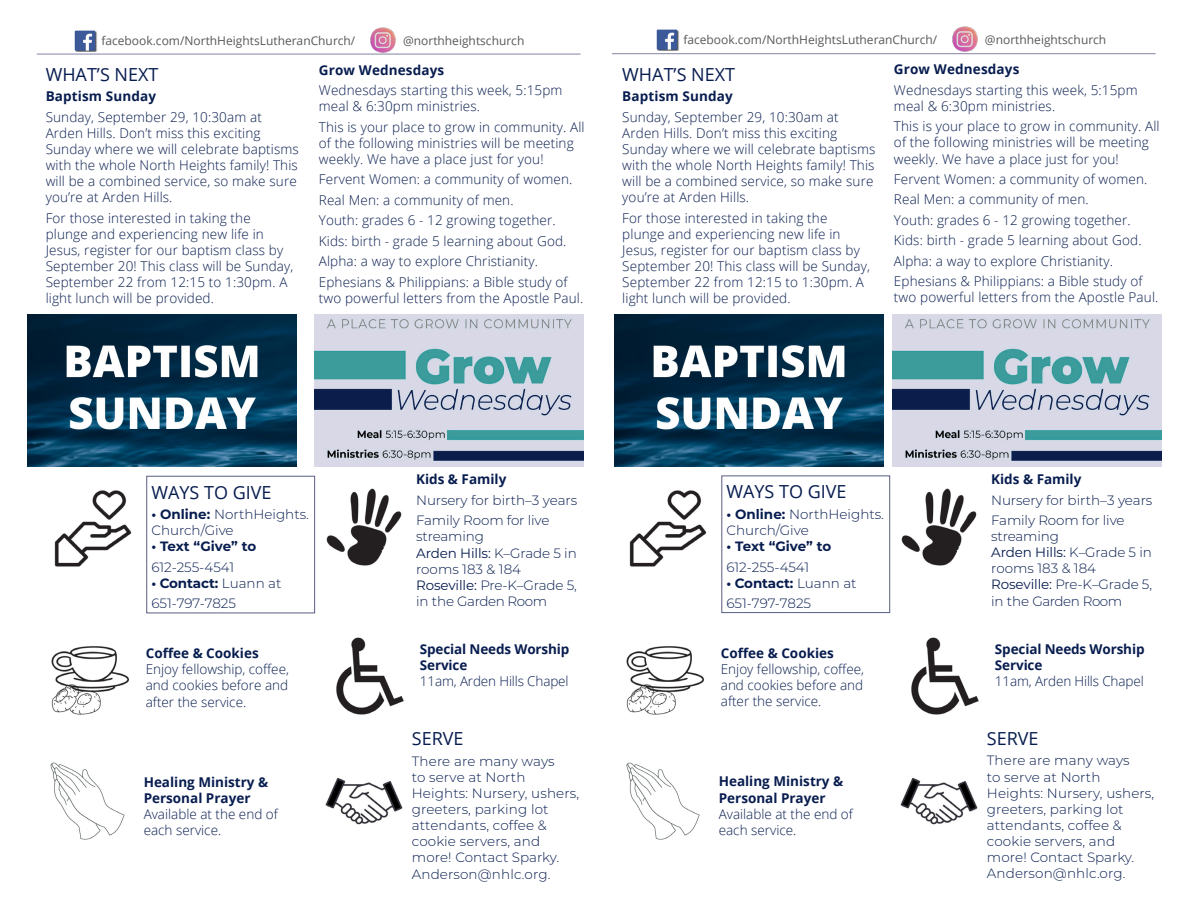
<style>
.page{position:relative;width:1188px;height:918px;background:#fff}
.page>*{position:absolute;margin:0;border:0;box-sizing:border-box;transform-origin:0 0}
.bulletin_sections{font:18px "Open Sans";color:#081d4f}
.bulletin_body{font:300 13.5px/16.2px "Open Sans";letter-spacing:.01em;color:#081d4f}
.bulletin_body-2{font:300 13.5px/16px "Montserrat";color:#081d4f}
.bulletin_body-3{font:700 13.5px/16.2px "Open Sans";color:#081d4f}
.bulletin_body-4{font:700 13.5px "Montserrat";letter-spacing:-.01em;color:#081d4f}
.t1{font:12px "Open Sans";color:#57585a}
.s1{font-weight:700}
.s2{font-weight:300}
.s3{font-weight:400}
</style>
<div class="page">
<hr style="left:37px;top:54px;width:543px;height:1px;background:#8284a2">
<img style="left:51px;top:646px;width:78px;height:69px">
<img style="left:50px;top:762px;width:75px;height:78px">
<img style="left:326px;top:488px;width:76px;height:78px">
<img style="left:336px;top:637px;width:68px;height:78px">
<img style="left:325px;top:778px;width:78px;height:47px">
<img style="left:54px;top:490px;width:78px;height:77px">
<div style="left:146px;top:476px;width:169px;height:137px;border:1px solid #585c81"></div>
<hr style="left:612px;top:53px;width:544px;height:1px;background:#8284a2">
<img style="left:626px;top:646px;width:78px;height:69px">
<img style="left:626px;top:762px;width:74px;height:78px">
<img style="left:901px;top:488px;width:76px;height:78px">
<img style="left:911px;top:637px;width:68px;height:78px">
<img style="left:900px;top:778px;width:78px;height:47px">
<img style="left:629px;top:490px;width:78px;height:77px">
<div style="left:721px;top:476px;width:169px;height:137px;border:1px solid #585c81"></div>
<img style="left:74px;top:30px;width:23px;height:21px">
<img style="left:370px;top:27px;width:26px;height:26px">
<img style="left:656px;top:29px;width:23px;height:21px">
<img style="left:952px;top:26px;width:26px;height:26px">
<img style="left:27px;top:315px;width:270px;height:152px">
<img style="left:314px;top:315px;width:270px;height:152px">
<img style="left:892px;top:315px;width:270px;height:152px">
<img style="left:614px;top:315px;width:270px;height:152px">
<p class="t1" style="left:101px;top:32px;width:255px">facebook.com/NorthHeightsLutheranChurch/</p>
<p class="t1" style="left:683px;top:31px;width:255px">facebook.com/NorthHeightsLutheranChurch/</p>
<p class="t1" style="left:985px;top:31px;width:123px">@northheightschurch</p>
<p class="t1" style="left:403px;top:32px;width:123px">@northheightschurch</p>
<p class="bulletin_body-3" style="left:319px;top:61px;width:127px">Grow Wednesdays</p>
<p class="bulletin_body" style="left:319px;top:82px;width:245px">Wednesdays starting this week, 5:15pm meal &amp; 6:30pm ministries.</p>
<p class="bulletin_body" style="left:319px;top:118px;width:267px">This is your place to grow in community. All of the following ministries will be meeting weekly. We have a place just for you!</p>
<p class="bulletin_body" style="left:319px;top:171px;width:255px">Fervent Women: a community of women.</p>
<p class="bulletin_body" style="left:319px;top:191px;width:196px">Real Men: a community of men.</p>
<p class="bulletin_body" style="left:319px;top:212px;width:238px">Youth: grades 6 - 12 growing together.</p>
<p class="bulletin_body" style="left:319px;top:232px;width:249px">Kids: birth - grade 5 learning about God.</p>
<p class="bulletin_body" style="left:319px;top:253px;width:221px">Alpha: a way to explore Christianity.</p>
<p class="bulletin_body" style="left:319px;top:273px;width:266px">Ephesians &amp; Philippians: a Bible study of two powerful letters from the Apostle Paul.</p>
<p class="bulletin_body-3" style="left:894px;top:61px;width:127px">Grow Wednesdays</p>
<p class="bulletin_body" style="left:894px;top:81px;width:245px">Wednesdays starting this week, 5:15pm meal &amp; 6:30pm ministries.</p>
<p class="bulletin_body" style="left:894px;top:118px;width:267px">This is your place to grow in community. All of the following ministries will be meeting weekly. We have a place just for you!</p>
<p class="bulletin_body" style="left:894px;top:171px;width:255px">Fervent Women: a community of women.</p>
<p class="bulletin_body" style="left:894px;top:191px;width:196px">Real Men: a community of men.</p>
<p class="bulletin_body" style="left:894px;top:212px;width:238px">Youth: grades 6 - 12 growing together.</p>
<p class="bulletin_body" style="left:894px;top:232px;width:249px">Kids: birth - grade 5 learning about God.</p>
<p class="bulletin_body" style="left:894px;top:252px;width:221px">Alpha: a way to explore Christianity.</p>
<p class="bulletin_body" style="left:894px;top:273px;width:266px">Ephesians &amp; Philippians: a Bible study of two powerful letters from the Apostle Paul.</p>
<p class="bulletin_sections" style="left:46px;top:62px;width:114px">WHAT’S NEXT</p>
<p class="bulletin_body-3" style="left:46px;top:88px;width:112px">Baptism Sunday</p>
<p class="bulletin_body" style="left:46px;top:108px;width:255px">Sunday, September 29, 10:30am at Arden Hills. Don’t miss this exciting Sunday where we will celebrate baptisms with the whole North Heights family! This will be a combined service, so make sure you’re at Arden Hills.</p>
<p class="bulletin_body" style="left:46px;top:209px;width:249px">For those interested in taking the plunge and experiencing new life in Jesus, register for our baptism class by September 20! This class will be Sunday, September 22 from 12:15 to 1:30pm. A light lunch will be provided.</p>
<p class="bulletin_sections" style="left:622px;top:62px;width:114px">WHAT’S NEXT</p>
<p class="bulletin_body-3" style="left:622px;top:88px;width:112px">Baptism Sunday</p>
<p class="bulletin_body" style="left:622px;top:108px;width:255px">Sunday, September 29, 10:30am at Arden Hills. Don’t miss this exciting Sunday where we will celebrate baptisms with the whole North Heights family! This will be a combined service, so make sure you’re at Arden Hills.</p>
<p class="bulletin_body" style="left:622px;top:209px;width:249px">For those interested in taking the plunge and experiencing new life in Jesus, register for our baptism class by September 20! This class will be Sunday, September 22 from 12:15 to 1:30pm. A light lunch will be provided.</p>
<p class="bulletin_sections" style="left:151px;top:480px;width:122px">WAYS TO GIVE</p>
<p class="bulletin_body-2" style="left:151px;top:506px;width:159px"><span class="s1">• Online:</span> NorthHeights.<br>Church/Give</p>
<p class="bulletin_body-4" style="left:151px;top:537px;width:106px">• Text “Give” to</p>
<p class="bulletin_body-2" style="left:151px;top:559px;width:84px">612-255-4541</p>
<p class="bulletin_body-4" style="left:151px;top:573px;width:132px">• Contact: <span class="s2">Luann at</span></p>
<p class="bulletin_body-2" style="left:151px;top:595px;width:86px">651-797-7825</p>
<p class="bulletin_body-3" style="left:416px;top:471px;width:92px">Kids &amp; Family</p>
<p class="bulletin_body-2" style="left:416px;top:492px;width:163px">Nursery for birth–3 years</p>
<p class="bulletin_body-2" style="left:416px;top:512px;width:162px">Family Room for live streaming<br><span class="s3">Arden Hills:</span> K–Grade 5 in rooms 183 &amp; 184<br><span class="s3">Roseville:</span> Pre-K–Grade 5, in the Garden Room</p>
<p class="bulletin_sections" style="left:726px;top:480px;width:122px">WAYS TO GIVE</p>
<p class="bulletin_body-2" style="left:726px;top:506px;width:159px"><span class="s1">• Online:</span> NorthHeights.<br>Church/Give</p>
<p class="bulletin_body-4" style="left:726px;top:537px;width:106px">• Text “Give” to</p>
<p class="bulletin_body-2" style="left:726px;top:558px;width:84px">612-255-4541</p>
<p class="bulletin_body-4" style="left:726px;top:573px;width:132px">• Contact: <span class="s2">Luann at</span></p>
<p class="bulletin_body-2" style="left:726px;top:595px;width:86px">651-797-7825</p>
<p class="bulletin_body-3" style="left:991px;top:471px;width:92px">Kids &amp; Family</p>
<p class="bulletin_body-2" style="left:991px;top:491px;width:163px">Nursery for birth–3 years</p>
<p class="bulletin_body-2" style="left:991px;top:512px;width:162px">Family Room for live streaming<br><span class="s3">Arden Hills:</span> K–Grade 5 in rooms 183 &amp; 184<br><span class="s3">Roseville:</span> Pre-K–Grade 5, in the Garden Room</p>
<p class="bulletin_body" style="left:146px;top:645px;width:145px"><span class="s1">Coffee &amp; Cookies<br></span>Enjoy fellowship, coffee, and cookies before and after the service.</p>
<p class="bulletin_body-3" style="left:420px;top:641px;width:151px">Special Needs Worship<br>Service<br><span class="s2">11am, Arden Hills Chapel</span></p>
<p class="bulletin_body" style="left:721px;top:644px;width:145px"><span class="s1">Coffee &amp; Cookies<br></span>Enjoy fellowship, coffee, and cookies before and after the service.</p>
<p class="bulletin_body-3" style="left:995px;top:640px;width:151px">Special Needs Worship<br>Service<br><span class="s2">11am, Arden Hills Chapel</span></p>
<p class="bulletin_body" style="left:144px;top:773px;width:136px"><span class="s1">Healing Ministry &amp;<br>Personal Prayer<br></span>Available at the end of each service.</p>
<p class="bulletin_sections" style="left:412px;top:726px;width:53px">SERVE</p>
<p class="bulletin_body-2" style="left:412px;top:752px;width:169px">There are many ways<br>to serve at North<br>Heights: Nursery, ushers, greeters, parking lot attendants, coffee &amp; cookie servers, and more! Contact Sparky.<br>Anderson@nhlc.org.</p>
<p class="bulletin_body" style="left:719px;top:773px;width:136px"><span class="s1">Healing Ministry &amp;<br>Personal Prayer<br></span>Available at the end of each service.</p>
<p class="bulletin_sections" style="left:987px;top:726px;width:53px">SERVE</p>
<p class="bulletin_body-2" style="left:987px;top:752px;width:169px">There are many ways<br>to serve at North<br>Heights: Nursery, ushers, greeters, parking lot attendants, coffee &amp; cookie servers, and more! Contact Sparky.<br>Anderson@nhlc.org.</p>
</div>
